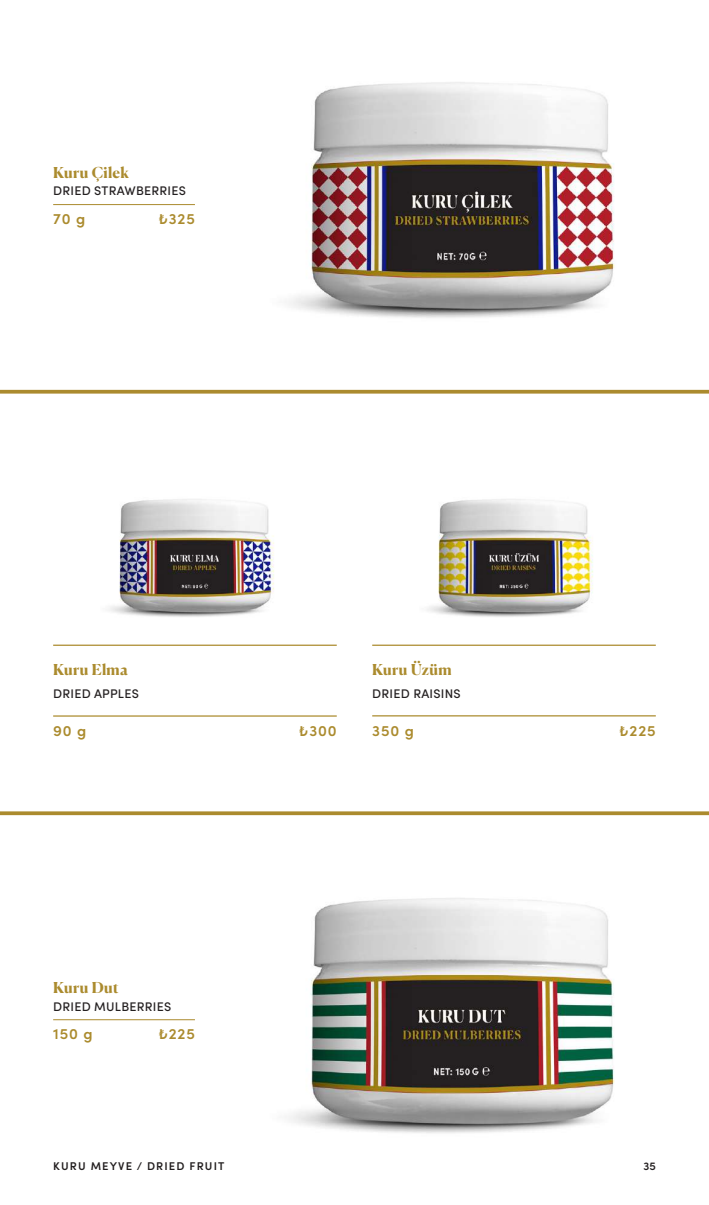
<style>
.page{position:relative;width:709px;height:1205px;background:#fff}
.page>*{position:absolute;margin:0;border:0;box-sizing:border-box;transform-origin:0 0}
.t1{font:700 15px "Canela";letter-spacing:.02em;color:#ab8b2e}
.t2{font:600 15px "Sofia Pro";letter-spacing:.06em;color:#ab8b2e}
.t3{font:500 12.5px "Sofia Pro";letter-spacing:.02em;color:#231f20}
.t4{font:600 11.25px "Sofia Pro";letter-spacing:.1em;color:#231f20}
</style>
<div class="page">
<img style="left:143px;top:815px;width:566px;height:318px">
<img style="left:109px;top:499px;width:165px;height:118px">
<hr style="left:53px;top:644px;width:284px;height:2px;background:#ab8b2e">
<hr style="left:53px;top:715px;width:284px;height:1px;background:#ab8b2e">
<img style="left:427px;top:499px;width:166px;height:118px">
<hr style="left:372px;top:644px;width:284px;height:2px;background:#ab8b2e">
<hr style="left:372px;top:715px;width:284px;height:1px;background:#ab8b2e">
<hr style="left:53px;top:1019px;width:142px;height:1px;background:#ab8b2e">
<img style="left:143px;top:82px;width:566px;height:308px">
<hr style="left:53px;top:204px;width:142px;height:1px;background:#ab8b2e">
<svg style="left:0;top:390px;width:709px;height:4px;background:#b39642"></svg>
<svg style="left:0;top:811px;width:709px;height:4px;background:#b39642"></svg>
<p class="t1" style="left:53px;top:160px;width:77px">Kuru Çilek</p>
<p class="t3" style="left:53px;top:182px;width:134px">DRIED STRAWBERRIES</p>
<p class="t2" style="left:53px;top:207px;width:33px">70 g</p>
<p class="t2" style="left:158px;top:207px;width:38px">₺325</p>
<p class="t1" style="left:53px;top:658px;width:76px">Kuru Elma</p>
<p class="t3" style="left:53px;top:684px;width:87px">DRIED APPLES</p>
<p class="t2" style="left:53px;top:720px;width:35px">90 g</p>
<p class="t2" style="left:299px;top:720px;width:39px">₺300</p>
<p class="t1" style="left:372px;top:658px;width:81px">Kuru Üzüm</p>
<p class="t3" style="left:372px;top:684px;width:90px">DRIED RAISINS</p>
<p class="t2" style="left:372px;top:719px;width:43px">350 g</p>
<p class="t2" style="left:619px;top:719px;width:38px">₺225</p>
<p class="t1" style="left:53px;top:975px;width:67px">Kuru Dut</p>
<p class="t3" style="left:53px;top:997px;width:120px">DRIED MULBERRIES</p>
<p class="t2" style="left:53px;top:1022px;width:41px">150 g</p>
<p class="t2" style="left:158px;top:1022px;width:38px">₺225</p>
<p class="t4" style="left:53px;top:1157px;width:173px">KURU MEYVE / DRIED FRUIT</p>
<p class="t4" style="left:643px;top:1157px;width:14px">35</p>
</div>
